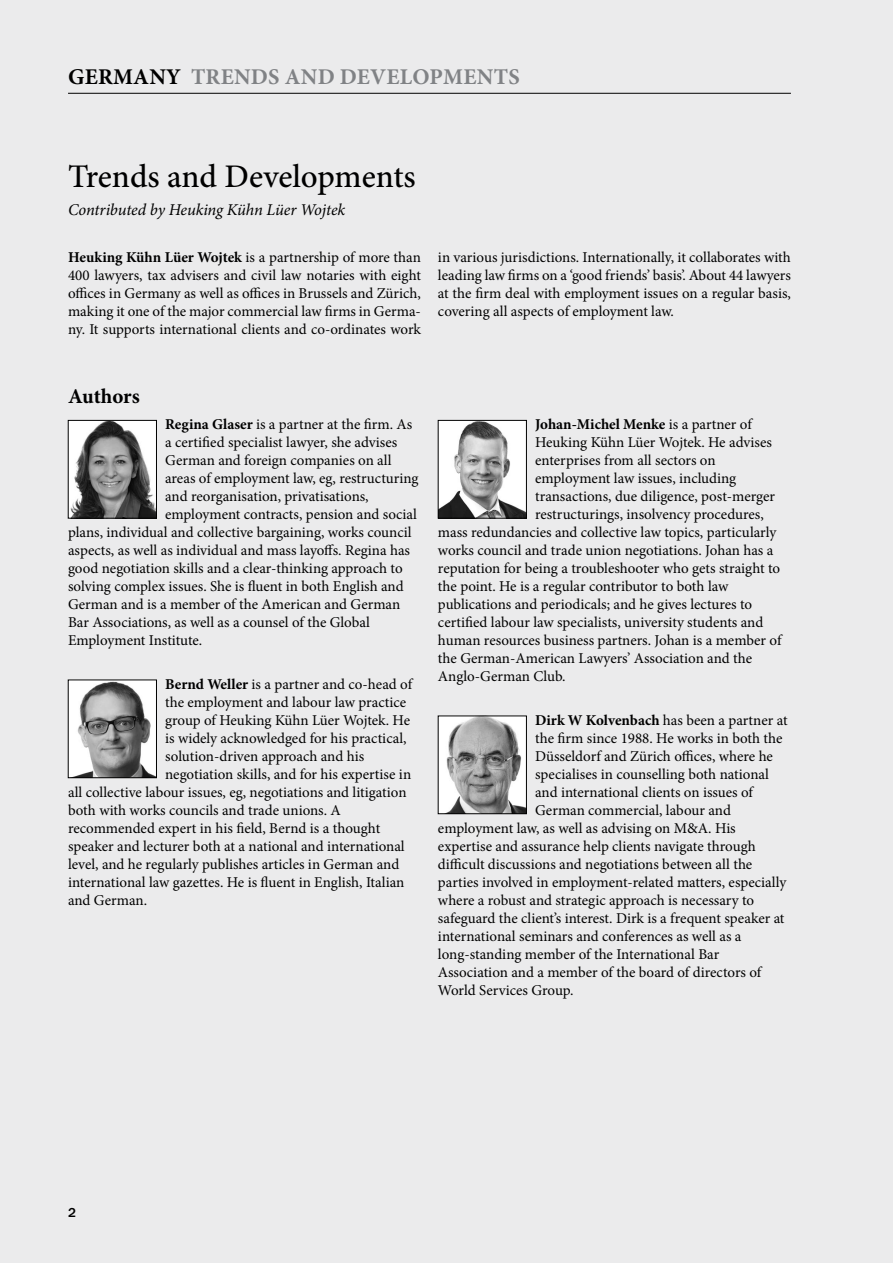
<style>
.page{position:relative;width:893px;height:1263px;background:#ebebec}
.page>*{position:absolute;margin:0;border:0;box-sizing:border-box;transform-origin:0 0}
.LPG_head1{font:500 33px "Minion Pro";letter-spacing:-.005em;color:#000}
.LPG_page_head_L{font:700 22.5px "Minion Pro";letter-spacing:.01em;color:#808285}
.LPG_page_head_L-2{font:700 22.5px "Minion Pro";letter-spacing:.01em;color:#000}
.Authors{font:700 21px "Minion Pro";color:#000}
.LPG_contributedBy{font:italic 16.5px "Minion Pro";letter-spacing:-.01em;color:#000}
.Author_paragraph{font:15px "Minion Pro";color:#000}
.Firm_paragraph{font:15px/18px "Minion Pro";color:#000;text-align:justify}
.Author_paragraph-2{font:700 15px "Minion Pro";color:#000}
.t1{font:500 13.5px "Franklin Gothic URW";color:#000}
.s1{color:#808285}
.s2{font-weight:700}
.s3{font-weight:400}
</style>
<div class="page">
<hr style="left:68px;top:93px;width:723px;height:1px;background:#000">
<img style="left:70px;top:422px;width:85px;height:94px">
<div style="left:68px;top:420px;width:89px;height:98px;border:1px solid #000"></div>
<img style="left:70px;top:682px;width:85px;height:94px">
<div style="left:68px;top:680px;width:89px;height:98px;border:1px solid #000"></div>
<img style="left:440px;top:422px;width:85px;height:94px">
<div style="left:438px;top:420px;width:89px;height:98px;border:1px solid #000"></div>
<img style="left:440px;top:718px;width:85px;height:94px">
<div style="left:438px;top:716px;width:89px;height:98px;border:1px solid #000"></div>
<p class="LPG_page_head_L-2" style="left:68px;top:61px;width:154px">GERMANY <span class="s1">Tren</span></p>
<p class="LPG_page_head_L" style="left:251px;top:61px;width:210px">ds and Development</p>
<p class="LPG_page_head_L" style="left:508px;top:61px;width:13px">s</p>
<p class="LPG_head1" style="left:68px;top:154px;width:349px">Trends and Developments</p>
<p class="LPG_contributedBy" style="left:68px;top:198px;width:279px">Contributed by Heuking Kühn Lüer Wojtek</p>
<p class="Firm_paragraph" style="left:68px;top:248px;width:354px"><span class="s2">Heuking Kühn Lüer Wojtek</span> is a partnership of more than 400 lawyers, tax advisers and civil law notaries with eight offices in Germany as well as offices in Brussels and Zürich, making it one of the major commercial law firms in Germa&shy;ny. It supports international clients and co-ordinates work</p>
<p class="Firm_paragraph" style="left:438px;top:248px;width:354px">in various jurisdictions. Internationally, it collaborates with leading law firms on a ‘good friends’ basis’. About 44 lawyers at the firm deal with employment issues on a regular basis, covering all aspects of employment law.</p>
<p class="Authors" style="left:68px;top:381px;width:73px">Authors</p>
<p class="Author_paragraph" style="left:165px;top:414px;width:249px"><span class="s2">Regina Glaser</span> is a partner at the firm. As</p>
<p class="Author_paragraph" style="left:165px;top:432px;width:234px">a certified specialist lawyer, she advises</p>
<p class="Author_paragraph" style="left:165px;top:450px;width:228px">German and foreign companies on all</p>
<p class="Author_paragraph" style="left:165px;top:468px;width:255px">areas of employment law, eg, restructuring</p>
<p class="Author_paragraph" style="left:165px;top:486px;width:205px">and reorganisation, privatisations,</p>
<p class="Author_paragraph" style="left:165px;top:504px;width:253px">employment contracts, pension and social</p>
<p class="Author_paragraph" style="left:68px;top:522px;width:345px">plans, individual and collective bargaining, works council</p>
<p class="Author_paragraph" style="left:68px;top:540px;width:344px">aspects, as well as individual and mass layoffs. Regina has</p>
<p class="Author_paragraph" style="left:68px;top:558px;width:336px">good negotiation skills and a clear-thinking approach to</p>
<p class="Author_paragraph" style="left:68px;top:576px;width:337px">solving complex issues. She is fluent in both English and</p>
<p class="Author_paragraph" style="left:68px;top:594px;width:334px">German and is a member of the American and German</p>
<p class="Author_paragraph" style="left:68px;top:612px;width:303px">Bar Associations, as well as a counsel of the Global</p>
<p class="Author_paragraph" style="left:68px;top:630px;width:136px">Employment Institute.</p>
<p class="Author_paragraph" style="left:165px;top:674px;width:248px"><span class="s2">Bernd Weller</span> is a partner and co-head of</p>
<p class="Author_paragraph" style="left:165px;top:692px;width:243px">the employment and labour law practice</p>
<p class="Author_paragraph" style="left:165px;top:710px;width:246px">group of Heuking Kühn Lüer Wojtek. He</p>
<p class="Author_paragraph" style="left:165px;top:728px;width:243px">is widely acknowledged for his practical,</p>
<p class="Author_paragraph" style="left:165px;top:746px;width:200px">solution-driven approach and his</p>
<p class="Author_paragraph" style="left:165px;top:764px;width:248px">negotiation skills, and for his expertise in</p>
<p class="Author_paragraph" style="left:68px;top:782px;width:340px">all collective labour issues, eg, negotiations and litigation</p>
<p class="Author_paragraph" style="left:68px;top:800px;width:274px">both with works councils and trade unions. A</p>
<p class="Author_paragraph" style="left:68px;top:818px;width:314px">recommended expert in his field, Bernd is a thought</p>
<p class="Author_paragraph" style="left:68px;top:836px;width:338px">speaker and lecturer both at a national and international</p>
<p class="Author_paragraph" style="left:68px;top:854px;width:333px">level, and he regularly publishes articles in German and</p>
<p class="Author_paragraph" style="left:68px;top:872px;width:338px">international law gazettes. He is fluent in English, Italian</p>
<p class="Author_paragraph" style="left:68px;top:890px;width:81px">and German.</p>
<p class="Author_paragraph-2" style="left:535px;top:414px;width:218px">Johan-Michel Menke <span class="s3">is a partner of</span></p>
<p class="Author_paragraph" style="left:535px;top:432px;width:238px">Heuking Kühn Lüer Wojtek. He advises</p>
<p class="Author_paragraph" style="left:535px;top:450px;width:182px">enterprises from all sectors on</p>
<p class="Author_paragraph" style="left:535px;top:468px;width:203px">employment law issues, including</p>
<p class="Author_paragraph" style="left:535px;top:486px;width:242px">transactions, due diligence, post-merger</p>
<p class="Author_paragraph" style="left:535px;top:504px;width:230px">restructurings, insolvency procedures,</p>
<p class="Author_paragraph" style="left:438px;top:522px;width:340px">mass redundancies and collective law topics, particularly</p>
<p class="Author_paragraph" style="left:438px;top:540px;width:337px">works council and trade union negotiations. Johan has a</p>
<p class="Author_paragraph" style="left:438px;top:558px;width:344px">reputation for being a troubleshooter who gets straight to</p>
<p class="Author_paragraph" style="left:438px;top:576px;width:292px">the point. He is a regular contributor to both law</p>
<p class="Author_paragraph" style="left:438px;top:594px;width:316px">publications and periodicals; and he gives lectures to</p>
<p class="Author_paragraph" style="left:438px;top:612px;width:327px">certified labour law specialists, university students and</p>
<p class="Author_paragraph" style="left:438px;top:630px;width:345px">human resources business partners. Johan is a member of</p>
<p class="Author_paragraph" style="left:438px;top:648px;width:316px">the German-American Lawyers’ Association and the</p>
<p class="Author_paragraph" style="left:438px;top:666px;width:129px">Anglo-German Club.</p>
<p class="Author_paragraph" style="left:535px;top:710px;width:254px"><span class="s2">Dirk W Kolvenbach</span> has been a partner at</p>
<p class="Author_paragraph" style="left:535px;top:728px;width:249px">the firm since 1988. He works in both the</p>
<p class="Author_paragraph" style="left:535px;top:746px;width:239px">Düsseldorf and Zürich offices, where he</p>
<p class="Author_paragraph" style="left:535px;top:764px;width:235px">specialises in counselling both national</p>
<p class="Author_paragraph" style="left:535px;top:782px;width:219px">and international clients on issues of</p>
<p class="Author_paragraph" style="left:535px;top:800px;width:197px">German commercial, labour and</p>
<p class="Author_paragraph" style="left:438px;top:818px;width:299px">employment law, as well as advising on M&amp;A. His</p>
<p class="Author_paragraph" style="left:438px;top:836px;width:319px">expertise and assurance help clients navigate through</p>
<p class="Author_paragraph" style="left:438px;top:854px;width:316px">difficult discussions and negotiations between all the</p>
<p class="Author_paragraph" style="left:438px;top:872px;width:350px">parties involved in employment-related matters, especially</p>
<p class="Author_paragraph" style="left:438px;top:890px;width:318px">where a robust and strategic approach is necessary to</p>
<p class="Author_paragraph" style="left:438px;top:908px;width:348px">safeguard the client’s interest. Dirk is a frequent speaker at</p>
<p class="Author_paragraph" style="left:438px;top:926px;width:305px">international seminars and conferences as well as a</p>
<p class="Author_paragraph" style="left:438px;top:944px;width:283px">long-standing member of the International Bar</p>
<p class="Author_paragraph" style="left:438px;top:962px;width:325px">Association and a member of the board of directors of</p>
<p class="Author_paragraph" style="left:438px;top:980px;width:137px">World Services Group.</p>
<p class="t1" style="left:68px;top:1204px;width:9px">2</p>
</div>
